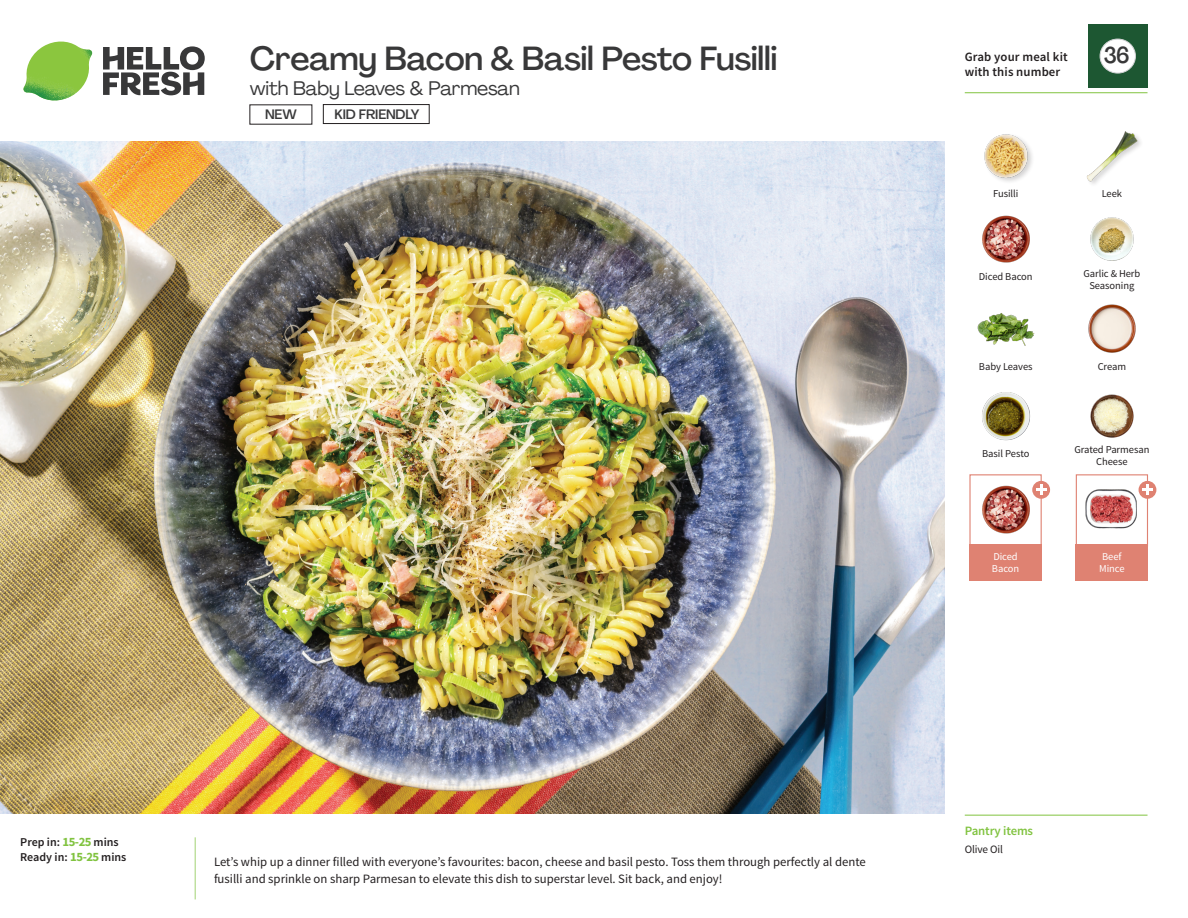
<style>
.page{position:relative;width:1188px;height:918px;background:#fff}
.page>*{position:absolute;margin:0;border:0;box-sizing:border-box;transform-origin:0 0}
._15_Titel_UK{font:500 33px "Agrandir";letter-spacing:-.01em;color:#383839}
._002_Label_Nr{font:500 22.8px "Agrandir";color:#383839;scale:.94 1}
._15_Titel_UK-2{font:19.5px "Agrandir";letter-spacing:-.01em;color:#383839}
.t1{font:500 13.5px "Agrandir";letter-spacing:-.01em;color:#383839}
.Step_6_Text_AU{font:12.75px/16.5px "Source Sans Pro";color:#231f20}
.t2{font:600 12.75px/15px "Source Sans Pro";letter-spacing:.01em;color:#231f20}
._04_Headers_Front{font:600 12.75px "Source Sans Pro";letter-spacing:-.01em;color:#81c340}
._04_Intro{font:600 12px "Source Sans Pro";color:#231f20}
._05_Pantry{font:11.25px "Source Sans Pro";letter-spacing:-.01em;color:#231f20}
._18_FRONT_ingredients{font:10.5px/12px "Source Sans Pro";letter-spacing:-.005em;color:#231f20;text-align:center}
._18_FRONT_ingredients-2{font:10.5px/12px "Source Sans Pro";letter-spacing:-.005em;color:#fff}
.s1{font-weight:700;font-size:12.75px;color:#81c340}
</style>
<div class="page">
<svg style="left:103px;top:46px;width:102px;height:49px"></svg>
<img style="left:23px;top:42px;width:69px;height:59px">
<img style="left:0;top:142px;width:945px;height:672px">
<div style="left:1076px;top:474px;width:72px;height:73px;border:1px solid #df8272"></div>
<div style="left:1076px;top:544px;width:72px;height:37px;background:#df8272"></div>
<div style="left:969px;top:544px;width:73px;height:37px;background:#df8272"></div>
<img style="left:1086px;top:489px;width:51px;height:40px">
<div style="left:969px;top:474px;width:73px;height:73px;border:1px solid #df8272"></div>
<img style="left:982px;top:485px;width:48px;height:49px">
<svg style="left:1032px;top:481px;width:18px;height:18px"></svg>
<svg style="left:1036px;top:485px;width:10px;height:10px"></svg>
<img style="left:1088px;top:304px;width:48px;height:49px">
<img style="left:1090px;top:394px;width:44px;height:44px">
<img style="left:982px;top:392px;width:48px;height:49px">
<img style="left:977px;top:313px;width:57px;height:33px">
<img style="left:982px;top:215px;width:48px;height:48px">
<img style="left:1090px;top:217px;width:44px;height:44px">
<img style="left:984px;top:134px;width:48px;height:48px">
<div style="left:1086px;top:131px;width:58px;height:57px;background:#231f20;opacity:.2"></div>
<img style="left:1086px;top:131px;width:51px;height:50px">
<div style="left:323px;top:104px;width:106px;height:20px;border:1px solid #231f20"></div>
<div style="left:1139px;top:481px;width:17px;height:18px;background:#df8272;border-radius:50%"></div>
<svg style="left:1142px;top:485px;width:11px;height:10px"></svg>
<hr style="left:965px;top:815px;width:183px;height:1px;background:#81c340">
<hr style="left:965px;top:92px;width:183px;height:1px;background:#81c340">
<div style="left:1088px;top:24px;width:60px;height:64px;background:#1d5732"></div>
<div style="left:1100px;top:39px;width:35px;height:34px;background:#fff;border-radius:50%"></div>
<div style="left:1100px;top:39px;width:36px;height:34px;border:1px solid #d1d2d4;border-radius:50%"></div>
<p class="_15_Titel_UK" style="left:250px;top:38px;width:529px">Creamy Bacon &amp; Basil Pesto Fusilli</p>
<p class="_15_Titel_UK-2" style="left:250px;top:76px;width:271px">with Baby Leaves &amp; Parmesan</p>
<p class="t1" style="left:265px;top:106px;width:33px">NEW</p>
<p class="t1" style="left:334px;top:106px;width:86px">KID FRIENDLY</p>
<p class="t2" style="left:965px;top:50px;width:104px">Grab your meal kit with this number</p>
<p class="_002_Label_Nr" style="left:1104px;top:41px;width:29px">36</p>
<p class="_18_FRONT_ingredients" style="left:993px;top:188px;width:27px">Fusilli</p>
<p class="_18_FRONT_ingredients" style="left:1102px;top:188px;width:22px">Leek</p>
<p class="_18_FRONT_ingredients" style="left:979px;top:271px;width:55px">Diced Bacon</p>
<p class="_18_FRONT_ingredients" style="left:1083px;top:268px;width:58px">Garlic &amp; Herb<br>Seasoning</p>
<p class="_18_FRONT_ingredients" style="left:979px;top:361px;width:55px">Baby Leaves</p>
<p class="_18_FRONT_ingredients" style="left:1098px;top:361px;width:30px">Cream</p>
<p class="_18_FRONT_ingredients" style="left:982px;top:448px;width:49px">Basil Pesto</p>
<p class="_18_FRONT_ingredients-2" style="left:992px;top:551px;width:29px">Diced<br>Bacon</p>
<p class="_18_FRONT_ingredients" style="left:1074px;top:443px;width:77px">Grated Parmesan<br>Cheese</p>
<p class="_18_FRONT_ingredients-2" style="left:1099px;top:551px;width:27px">Beef<br>Mince</p>
<p class="_04_Intro" style="left:20px;top:835px;width:100px">Prep in: <span class="s1">15-25</span> mins</p>
<p class="_04_Intro" style="left:20px;top:850px;width:108px">Ready in: <span class="s1">15-25</span> mins</p>
<p class="Step_6_Text_AU" style="left:214px;top:854px;width:653px">Let’s whip up a dinner filled with everyone’s favourites: bacon, cheese and basil pesto. Toss them through perfectly al dente fusilli and sprinkle on sharp Parmesan to elevate this dish to superstar level. Sit back, and enjoy!</p>
<p class="_04_Headers_Front" style="left:965px;top:822px;width:70px">Pantry items</p>
<p class="_05_Pantry" style="left:965px;top:842px;width:40px">Olive Oil</p>
</div>
